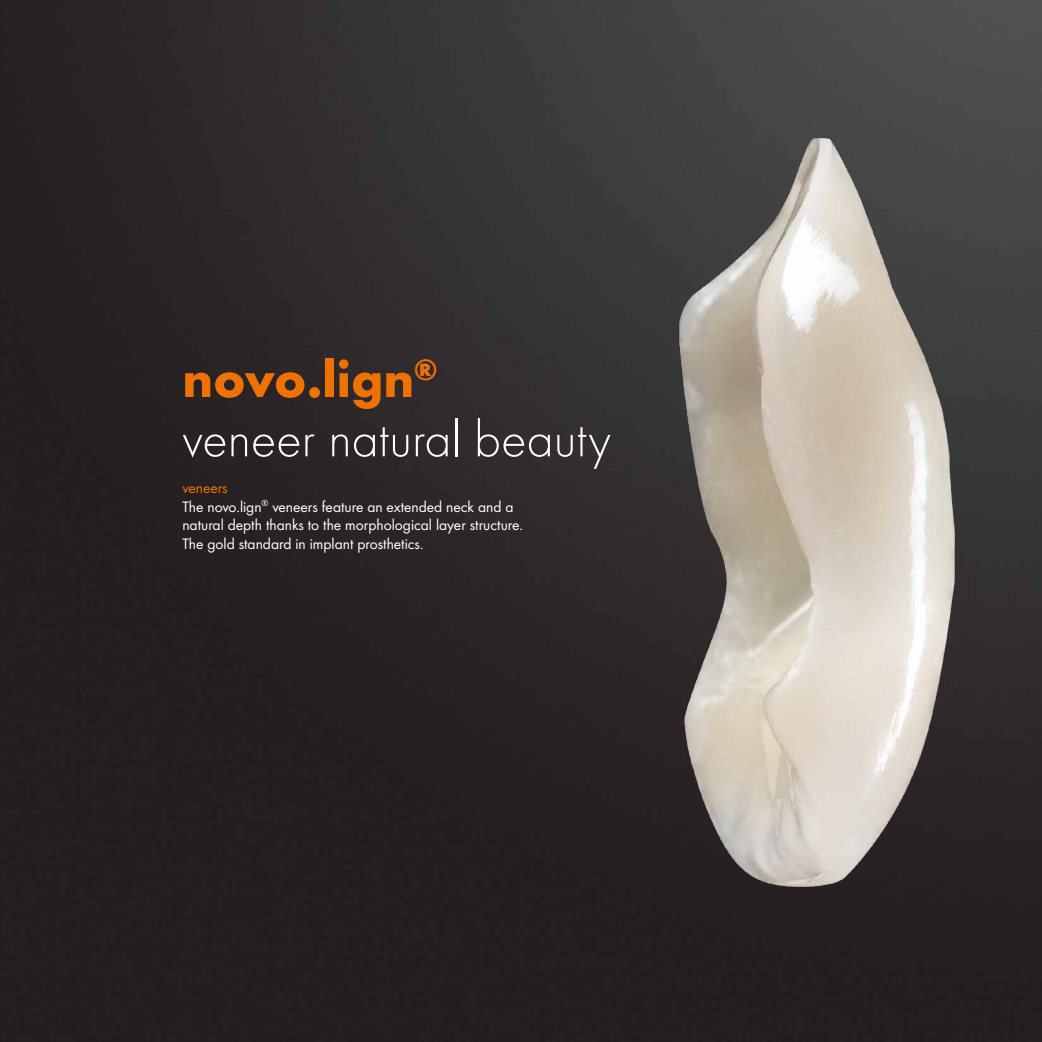
<style>
.page{position:relative;width:1042px;height:1042px;background:#fff}
.page>*{position:absolute;margin:0;border:0;box-sizing:border-box;transform-origin:0 0}
.t1{font:300 52.5px "Futura";color:#fff}
.t2{font:700 52.5px "Futura";color:#ee7203}
.t3{font:15.75px/18.9px "Futura Boo";color:#fff}
.s1{color:#ee7203}
</style>
<div class="page">
<img style="left:0;top:0;width:1042px;height:1042px">
<img style="left:570px;top:107px;width:472px;height:844px">
<h1 class="t2" style="left:182px;top:341px;width:257px">novo.lign<sup>®</sup></h1>
<h1 class="t1" style="left:182px;top:405px;width:430px">veneer natural beauty</h1>
<p class="t3" style="left:182px;top:477px;width:342px"><span class="s1">veneers<br></span>The novo.lign<sup>®</sup> veneers feature an extended neck and a natural depth thanks to the morphological layer structure.<br>The gold standard in implant prosthetics.</p>
</div>
